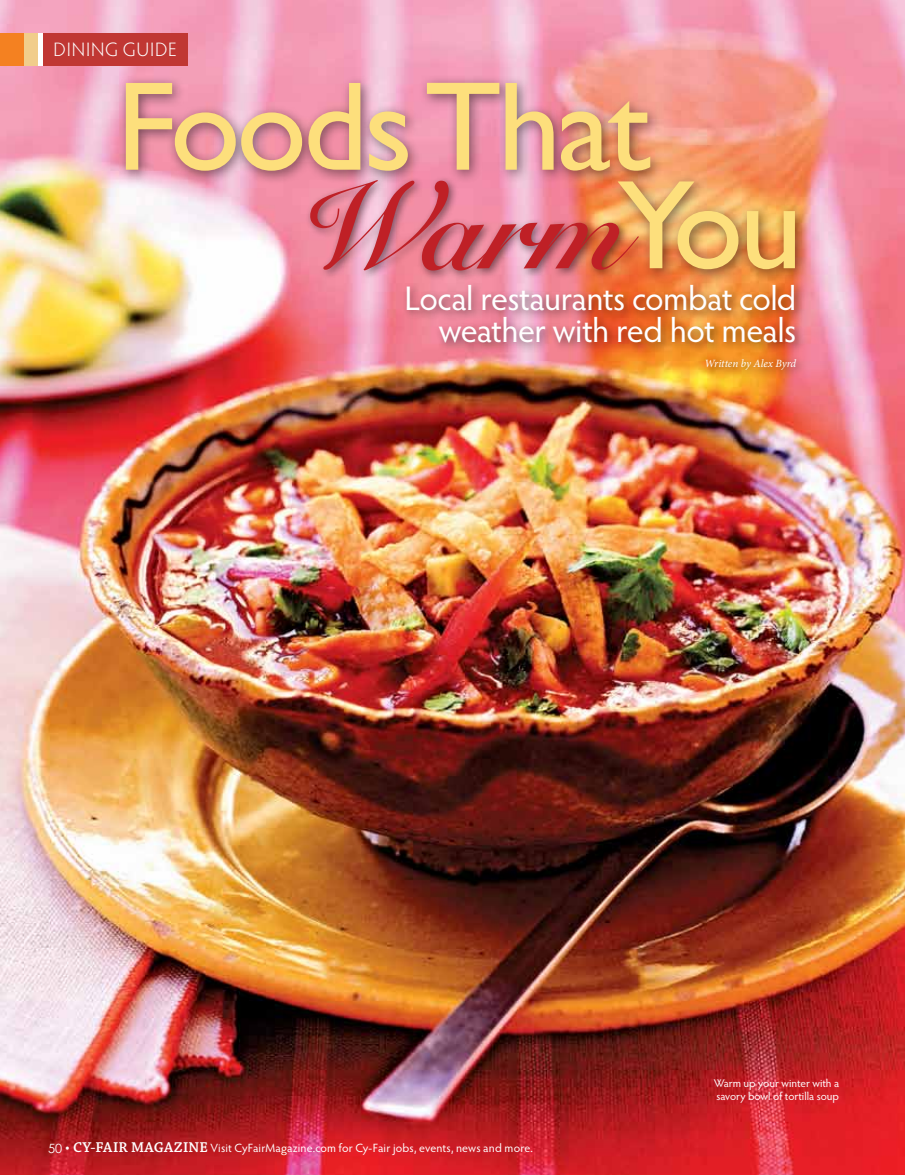
<style>
.page{position:relative;width:905px;height:1175px;background:#fff}
.page>*{position:absolute;margin:0;border:0;box-sizing:border-box;transform-origin:0 0}
.t1{font:127.2px "Gill Sans";letter-spacing:-.03em;color:#fddf7c}
.t2{font:700 124.35px "Snell Roundhand";color:#bf2026}
.t3{font:34.2px/31.5px "Hypatia Sans Pro";letter-spacing:-.015em;color:#fff;text-align:right}
.t4{font:300 19.5px "Hypatia Sans Pro";letter-spacing:.045em;color:#fff}
.t5{font:12px "Hypatia Sans Pro";letter-spacing:.015em;color:#fff}
.t6{font:11.25px/13.5px "Hypatia Sans Pro";color:#fff}
.t7{font:italic 11.1px "Minion Pro";letter-spacing:-.01em;color:#fff}
.s1{font-family:"Gill Sans";font-weight:400;font-size:127.2px;color:#fddf7c}
.s2{font-family:"Century Gothic";font-size:12.75px}
.s3{font-family:"Chaparral Pro";font-size:15px}
.s4{font-family:"Chaparral Pro";font-weight:600;font-size:15px}
</style>
<div class="page">
<img style="left:0;top:0;width:904px;height:1174px">
<div style="left:117px;top:75px;width:547px;height:110px;background:#000;opacity:.5"></div>
<div style="left:611px;top:173px;width:197px;height:111px;background:#000;opacity:.5"></div>
<div style="left:305px;top:175px;width:343px;height:107px;background:#000;opacity:.5"></div>
<div style="left:0;top:33px;width:187px;height:33px;background:#c03733"></div>
<div style="left:701px;top:355px;width:105px;height:25px;background:#000;opacity:.5"></div>
<div style="left:0;top:33px;width:25px;height:33px;background:#f48121"></div>
<div style="left:38px;top:33px;width:5px;height:33px;background:#fff"></div>
<div style="left:25px;top:33px;width:13px;height:33px;background:#f1cd8b"></div>
<div style="left:402px;top:280px;width:403px;height:73px;background:#000;opacity:.5"></div>
<h3 class="t4" style="left:54px;top:36px;width:113px">DINING GUIDE</h3>
<h1 class="t1" style="left:116px;top:52px;width:535px">Foods That</h1>
<h2 class="t2" style="left:298px;top:152px;width:506px">Warm<span class="s1">You</span></h2>
<h3 class="t3" style="left:404px;top:282px;width:393px">Local restaurants combat cold weather with red hot meals</h3>
<p class="t7" style="left:704px;top:356px;width:93px">Written by Alex Byrd</p>
<p class="t5" style="left:48px;top:1140px;width:486px"><span class="s2">50</span> <span class="s3">•</span> <span class="s4">CY-FAIR MAGAZINE</span> Visit CyFairMagazine.com for Cy-Fair jobs, events, news and more.</p>
<p class="t6" style="left:713px;top:1075px;width:127px">Warm up your winter with a savory bowl of tortilla soup</p>
</div>
